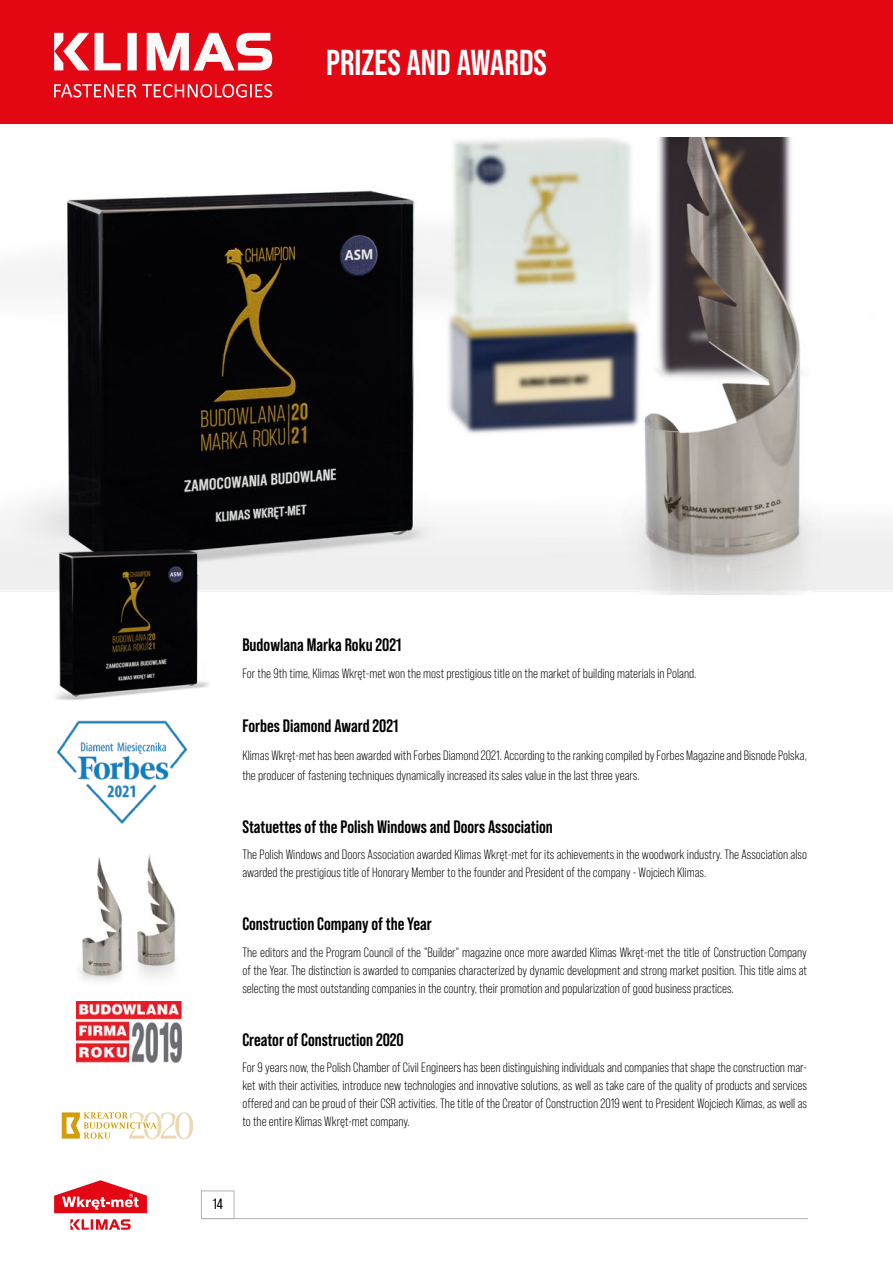
<style>
.page{position:relative;width:893px;height:1263px;background:#fff}
.page>*{position:absolute;margin:0;border:0;box-sizing:border-box;transform-origin:0 0}
.t1{font:700 36px "Bebas Neue Pro";color:#fff}
.t2{font:700 18px "Bebas Neue Pro";color:#000}
.t3{font:15px "Bebas Neue Pro";color:#000}
.t4{font:13.5px/18px "Bebas Neue Pro";color:#000}
</style>
<div class="page">
<div style="left:201px;top:1191px;width:33px;height:28px;background:#fff;border:1px solid #b3b2b2"></div>
<hr style="left:201px;top:1218px;width:607px;height:1px;background:#b3b2b2">
<svg style="left:70px;top:1219px;width:61px;height:11px"></svg>
<svg style="left:54px;top:1180px;width:93px;height:33px"></svg>
<div style="left:326px;top:0;width:567px;height:124px;background:#e30613"></div>
<div style="left:0;top:0;width:326px;height:124px;background:#e30613"></div>
<svg style="left:127px;top:33px;width:10px;height:37px"></svg>
<svg style="left:95px;top:33px;width:26px;height:37px"></svg>
<svg style="left:54px;top:33px;width:35px;height:37px"></svg>
<svg style="left:147px;top:33px;width:125px;height:38px"></svg>
<svg style="left:54px;top:84px;width:82px;height:14px"></svg>
<svg style="left:142px;top:84px;width:130px;height:14px"></svg>
<img style="left:0;top:138px;width:893px;height:456px">
<img style="left:80px;top:854px;width:96px;height:128px">
<img style="left:76px;top:1001px;width:105px;height:62px">
<svg style="left:62px;top:1112px;width:131px;height:27px"></svg>
<img style="left:47px;top:541px;width:163px;height:147px">
<img style="left:47px;top:687px;width:157px;height:137px">
<h1 class="t1" style="left:326px;top:42px;width:222px">PRIZES AND AWARDS</h1>
<h2 class="t2" style="left:242px;top:635px;width:161px">Budowlana Marka Roku 2021</h2>
<p class="t4" style="left:242px;top:664px;width:456px">For the 9th time, Klimas Wkręt-met won the most prestigious title on the market of building materials in Poland.</p>
<h2 class="t2" style="left:242px;top:716px;width:157px">Forbes Diamond Award 2021</h2>
<p class="t4" style="left:242px;top:746px;width:566px;line-height:19.5px">Klimas Wkręt-met has been awarded with Forbes Diamond 2021. According to the ranking compiled by Forbes Magazine and Bisnode Polska, the producer of fastening techniques dynamically increased its sales value in the last three years.</p>
<h2 class="t2" style="left:242px;top:816px;width:312px">Statuettes of the Polish Windows and Doors Association</h2>
<p class="t4" style="left:242px;top:846px;width:566px">The Polish Windows and Doors Association awarded Klimas Wkręt-met for its achievements in the woodwork industry. The Association also awarded the prestigious title of Honorary Member to the founder and President of the company - Wojciech Klimas.</p>
<h2 class="t2" style="left:242px;top:914px;width:191px">Construction Company of the Year</h2>
<p class="t4" style="left:242px;top:943px;width:566px;text-align:justify">The editors and the Program Council of the "Builder" magazine once more awarded Klimas Wkręt-met the title of Construction Company of the Year. The distinction is awarded to companies characterized by dynamic development and strong market position. This title aims at selecting the most outstanding companies in the country, their promotion and popularization of good business practices.</p>
<h2 class="t2" style="left:242px;top:1029px;width:163px">Creator of Construction 2020</h2>
<p class="t4" style="left:242px;top:1059px;width:566px;text-align:justify">For 9 years now, the Polish Chamber of Civil Engineers has been distinguishing individuals and companies that shape the construction mar&shy;ket with their activities, introduce new technologies and innovative solutions, as well as take care of the quality of products and services offered and can be proud of their CSR activities. The title of the Creator of Construction 2019 went to President Wojciech Klimas, as well as to the entire Klimas Wkręt-met company.</p>
<p class="t3" style="left:213px;top:1195px;width:12px">14</p>
</div>
